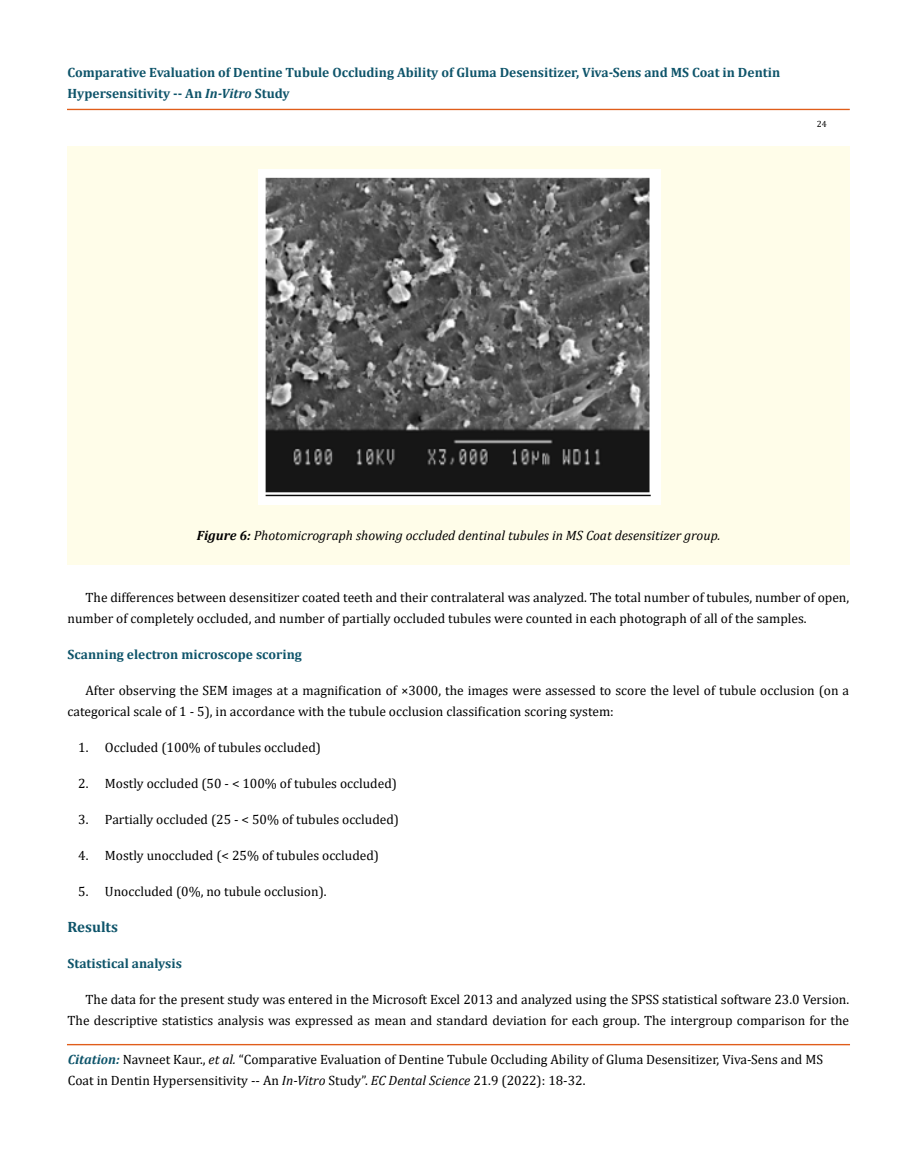
<style>
.page{position:relative;width:917px;height:1154px;background:#fff}
.page>*{position:absolute;margin:0;border:0;box-sizing:border-box;transform-origin:0 0}
.t1{font:700 15px "Cambria";color:#0e546a}
.t2{font:13.5px/21px "Cambria";color:#000}
.t3{font:700 13.5px/21px "Cambria";color:#0e546a}
.t4{font:italic 13.5px "Cambria";color:#000}
.t5{font:9px "Cambria";color:#000}
.s1{font-style:italic}
.s2{font-weight:700}
.s3{font-weight:700;font-style:italic;color:#0e546a}
</style>
<div class="page">
<div style="left:67px;top:109px;width:782px;height:1px;border:1px solid #e05d1a"></div>
<div style="left:67px;top:1044px;width:782px;height:1px;border:1px solid #e05d1a"></div>
<div style="left:68px;top:147px;width:781px;height:418px;background:#fffde9"></div>
<img style="left:259px;top:169px;width:401px;height:336px">
<p class="t3" style="left:68px;top:62px;width:714px">Comparative Evaluation of Dentine Tubule Occluding Ability of Gluma Desensitizer, Viva-Sens and MS Coat in Dentin<br>Hypersensitivity -- An <span class="s1">In-Vitro</span> Study</p>
<p class="t5" style="left:816px;top:118px;width:11px">24</p>
<p class="t4" style="left:197px;top:526px;width:525px"><span class="s2">Figure 6:</span> Photomicrograph showing occluded dentinal tubules in MS Coat desensitizer group.</p>
<p class="t2" style="left:68px;top:586px;width:783px;text-indent:18px">The differences between desensitizer coated teeth and their contralateral was analyzed. The total number of tubules, number of open, number of completely occluded, and number of partially occluded tubules were counted in each photograph of all of the samples.</p>
<p class="t3" style="left:68px;top:643px;width:236px">Scanning electron microscope scoring</p>
<p class="t2" style="left:68px;top:679px;width:783px;text-indent:18px">After observing the SEM images at a magnification of ×3000, the images were assessed to score the level of tubule occlusion (on a categorical scale of 1 - 5), in accordance with the tubule occlusion classification scoring system:</p>
<p class="t2" style="left:78px;top:736px;width:244px">1. Occluded (100% of tubules occluded)</p>
<p class="t2" style="left:78px;top:772px;width:320px">2. Mostly occluded (50 - &lt; 100% of tubules occluded)</p>
<p class="t2" style="left:78px;top:808px;width:322px">3. Partially occluded (25 - &lt; 50% of tubules occluded)</p>
<p class="t2" style="left:78px;top:844px;width:302px">4. Mostly unoccluded (&lt; 25% of tubules occluded)</p>
<p class="t2" style="left:78px;top:880px;width:250px">5. Unoccluded (0%, no tubule occlusion).</p>
<p class="t1" style="left:68px;top:916px;width:52px">Results</p>
<p class="t3" style="left:68px;top:952px;width:116px">Statistical analysis</p>
<p class="t2" style="left:68px;top:988px;width:783px;text-align:right">The data for the present study was entered in the Microsoft Excel 2013 and analyzed using the SPSS statistical software 23.0 Version.<br>The descriptive statistics analysis was expressed as mean and standard deviation for each group. The intergroup comparison for the</p>
<p class="t2" style="left:68px;top:1048px;width:756px"><span class="s3">Citation:</span> Navneet Kaur., <span class="s1">et al.</span> “Comparative Evaluation of Dentine Tubule Occluding Ability of Gluma Desensitizer, Viva-Sens and MS<br>Coat in Dentin Hypersensitivity -- An <span class="s1">In-Vitro</span> Study”. <span class="s1">EC Dental Science</span> 21.9 (2022): 18-32.</p>
</div>
